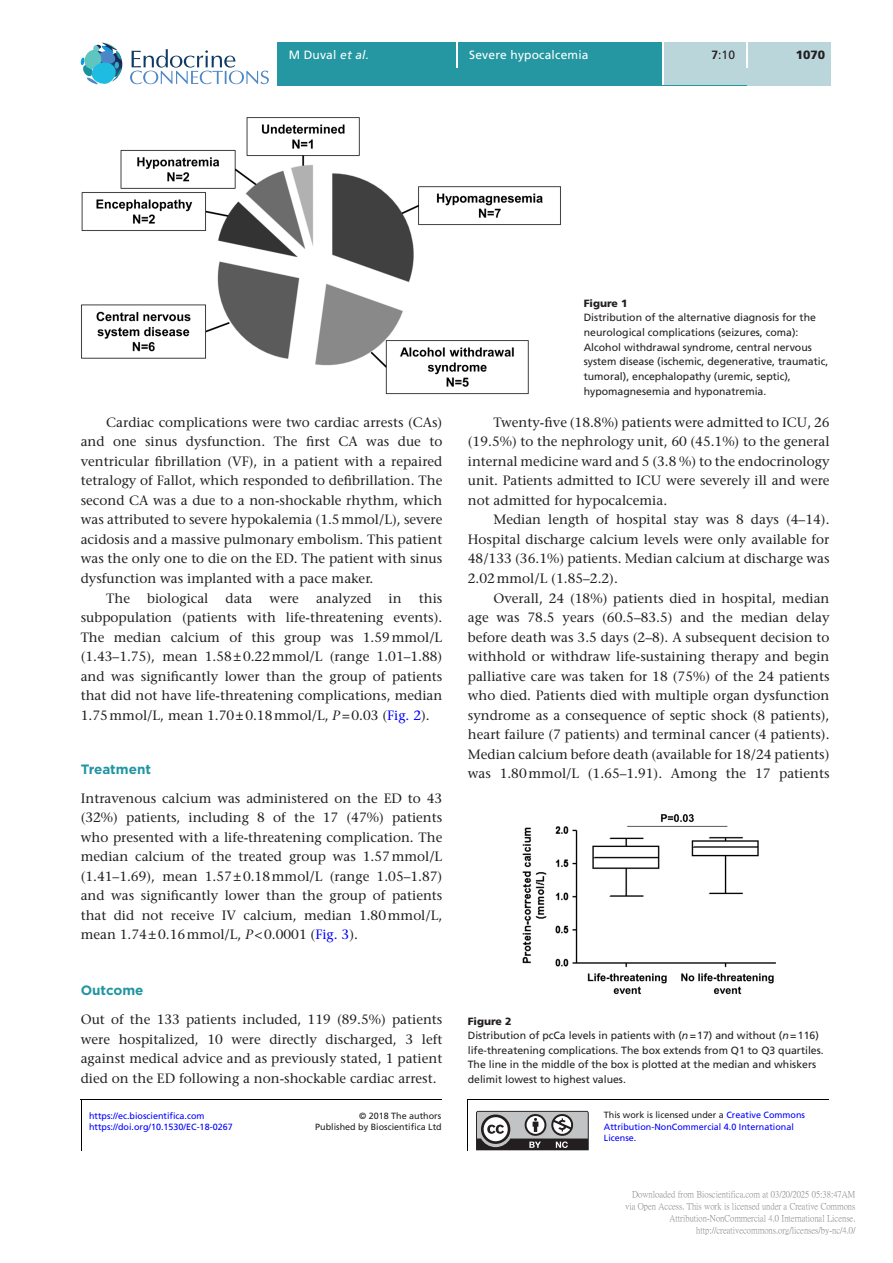
<style>
.page{position:relative;width:893px;height:1263px;background:#fff}
.page>*{position:absolute;margin:0;border:0;box-sizing:border-box;transform-origin:0 0}
.TXI{font:500 13.5px/19.5px "Stone Serif Std";color:#231f20;text-align:justify}
.TXT{font:500 13.5px/19.5px "Stone Serif Std";color:#231f20;text-align:justify}
.t1{font:700 13.5px "Gotham";color:#2195a3}
.t2{font:12px "Frutiger LT Std";letter-spacing:.015em;color:#fff}
.t3{font:12px "Frutiger LT Std";color:#231f20}
.t4{font:900 12px "Frutiger LT Std";color:#231f20}
.FC{font:10.5px/14.7px "Frutiger LT Std";color:#231f20}
.FC-2{font:900 10.5px "Frutiger LT Std";color:#231f20}
.t5{font:9px/12px "P Ming Li U";color:rgb(0 0 0/.5);text-align:right}
.t6{font:9px/11.2px "Frutiger LT Std";color:#00f}
.t7{font:9px/11.9px "Frutiger LT Std";color:#231f20;text-align:right}
.s1{font-style:italic}
.s2{font-weight:700}
.s3{color:#00f}
.s4{color:#231f20}
</style>
<div class="page">
<div style="left:277px;top:51px;width:554px;height:34px;background:#2597a2"></div>
<div style="left:277px;top:43px;width:179px;height:8px;background:#2597a2"></div>
<hr style="left:456px;top:43px;width:2px;height:25px;background:#fff">
<div style="left:458px;top:43px;width:205px;height:42px;background:#2597a2"></div>
<hr style="left:663px;top:43px;width:1px;height:42px;background:#fff">
<div style="left:664px;top:43px;width:83px;height:42px;background:#bbd6da"></div>
<div style="left:747px;top:68px;width:84px;height:17px;background:#bbd6da"></div>
<div style="left:748px;top:43px;width:83px;height:25px;background:#bbd6da"></div>
<svg style="left:130px;top:49px;width:139px;height:35px"></svg>
<svg style="left:81px;top:43px;width:41px;height:41px"></svg>
<hr style="left:746px;top:43px;width:2px;height:25px;background:#fff">
<img style="left:81px;top:117px;width:480px;height:278px">
<img style="left:522px;top:814px;width:254px;height:180px">
<hr style="left:467px;top:1099px;width:1px;height:52px;background:#000">
<hr style="left:467px;top:1099px;width:362px;height:1px;background:#000">
<hr style="left:81px;top:1099px;width:1px;height:52px;background:#000">
<hr style="left:81px;top:1099px;width:361px;height:1px;background:#000">
<svg style="left:476px;top:1111px;width:113px;height:39px;background:#8a898a"></svg>
<p class="t2" style="left:289px;top:48px;width:82px">M Duval <span class="s1">et al.</span></p>
<p class="t2" style="left:469px;top:48px;width:121px">Severe hypocalcemia</p>
<p class="t3" style="left:712px;top:48px;width:25px"><span class="s2">7</span>:10</p>
<p class="t4" style="left:796px;top:48px;width:31px">1070</p>
<p class="TXI" style="left:81px;top:413px;width:363px;text-indent:26px">Cardiac complications were two cardiac arrests (CAs) and one sinus dysfunction. The first CA was due to ventricular fibrillation (VF), in a patient with a repaired tetralogy of Fallot, which responded to defibrillation. The second CA was a due to a non-shockable rhythm, which was attributed to severe hypokalemia (1.5mmol/L), severe acidosis and a massive pulmonary embolism. This patient was the only one to die on the ED. The patient with sinus dysfunction was implanted with a pace maker.</p>
<p class="TXI" style="left:106px;top:588px;width:25px">The</p>
<p class="TXI" style="left:147px;top:588px;width:63px">biological</p>
<p class="TXI" style="left:226px;top:588px;width:28px">data</p>
<p class="TXI" style="left:270px;top:588px;width:31px">were</p>
<p class="TXI" style="left:316px;top:588px;width:57px">analyzed</p>
<p class="TXI" style="left:389px;top:588px;width:15px">in</p>
<p class="TXI" style="left:81px;top:588px;width:363px;text-indent:338px">this subpopulation (patients with life-threatening events).<br>The median calcium of this group was 1.59mmol/L (1.43–1.75), mean 1.58±0.22mmol/L (range 1.01–1.88) and was significantly lower than the group of patients that did not have life-threatening complications, median 1.75mmol/L, mean 1.70±0.18mmol/L, <span class="s1">P</span>=0.03 (<span class="s3">Fig. 2</span>).</p>
<h2 class="t1" style="left:81px;top:760px;width:72px">Treatment</h2>
<p class="TXT" style="left:81px;top:788px;width:363px">Intravenous calcium was administered on the ED to 43 (32%) patients, including 8 of the 17 (47%) patients who presented with a life-threatening complication. The median calcium of the treated group was 1.57mmol/L (1.41–1.69), mean 1.57±0.18mmol/L (range 1.05–1.87) and was significantly lower than the group of patients that did not receive IV calcium, median 1.80mmol/L, mean 1.74±0.16mmol/L, <span class="s1">P</span>&lt;0.0001 (<span class="s3">Fig. 3</span>).</p>
<h2 class="t1" style="left:81px;top:981px;width:64px">Outcome</h2>
<p class="TXT" style="left:81px;top:1010px;width:363px">Out of the 133 patients included, 119 (89.5%) patients were hospitalized, 10 were directly discharged, 3 left against medical advice and as previously stated, 1 patient died on the ED following a non-shockable cardiac arrest.</p>
<p class="t6" style="left:89px;top:1110px;width:117px">https://ec.bioscientifica.com</p>
<p class="t7" style="left:315px;top:1109px;width:128px">© 2018 The authors<br>Published by Bioscientifica Ltd</p>
<p class="t6" style="left:89px;top:1121px;width:145px">https://doi.org/10.1530/EC-18-0267</p>
<p class="FC-2" style="left:584px;top:297px;width:45px">Figure 1</p>
<p class="FC" style="left:584px;top:310px;width:246px">Distribution of the alternative diagnosis for the neurological complications (seizures, coma):<br>Alcohol withdrawal syndrome, central nervous system disease (ischemic, degenerative, traumatic, tumoral), encephalopathy (uremic, septic), hypomagnesemia and hyponatremia.</p>
<p class="TXI" style="left:468px;top:413px;width:363px;text-indent:26px">Twenty-five (18.8%) patients were admitted to ICU, 26 (19.5%) to the nephrology unit, 60 (45.1%) to the general internal medicine ward and 5 (3.8 %) to the endocrinology unit. Patients admitted to ICU were severely ill and were not admitted for hypocalcemia.</p>
<p class="TXI" style="left:468px;top:510px;width:363px;text-indent:26px">Median length of hospital stay was 8 days (4–14).<br>Hospital discharge calcium levels were only available for 48/133 (36.1%) patients. Median calcium at discharge was 2.02mmol/L (1.85–2.2).</p>
<p class="TXI" style="left:468px;top:588px;width:363px;text-indent:26px">Overall, 24 (18%) patients died in hospital, median age was 78.5 years (60.5–83.5) and the median delay before death was 3.5 days (2–8). A subsequent decision to withhold or withdraw life-sustaining therapy and begin palliative care was taken for 18 (75%) of the 24 patients who died. Patients died with multiple organ dysfunction syndrome as a consequence of septic shock (8 patients), heart failure (7 patients) and terminal cancer (4 patients).<br>Median calcium before death (available for 18/24 patients) was 1.80mmol/L (1.65–1.91). Among the 17 patients</p>
<p class="FC-2" style="left:468px;top:1014px;width:45px">Figure 2</p>
<p class="FC" style="left:468px;top:1028px;width:357px">Distribution of pcCa levels in patients with (<span class="s1">n</span>=17) and without (<span class="s1">n</span>=116) life-threatening complications. The box extends from Q1 to Q3 quartiles.<br>The line in the middle of the box is plotted at the median and whiskers delimit lowest to highest values.</p>
<p class="t6" style="left:604px;top:1110px;width:203px"><span class="s4">This work is licensed under a</span> Creative Commons<br>Attribution-NonCommercial 4.0 International<br>License.</p>
<p class="t5" style="left:625px;top:1188px;width:232px">Downloaded from Bioscientifica.com at 03/20/2025 05:38:47AM via Open Access. This work is licensed under a Creative Commons Attribution-NonCommercial 4.0 International License. http://creativecommons.org/licenses/by-nc/4.0/</p>
</div>
